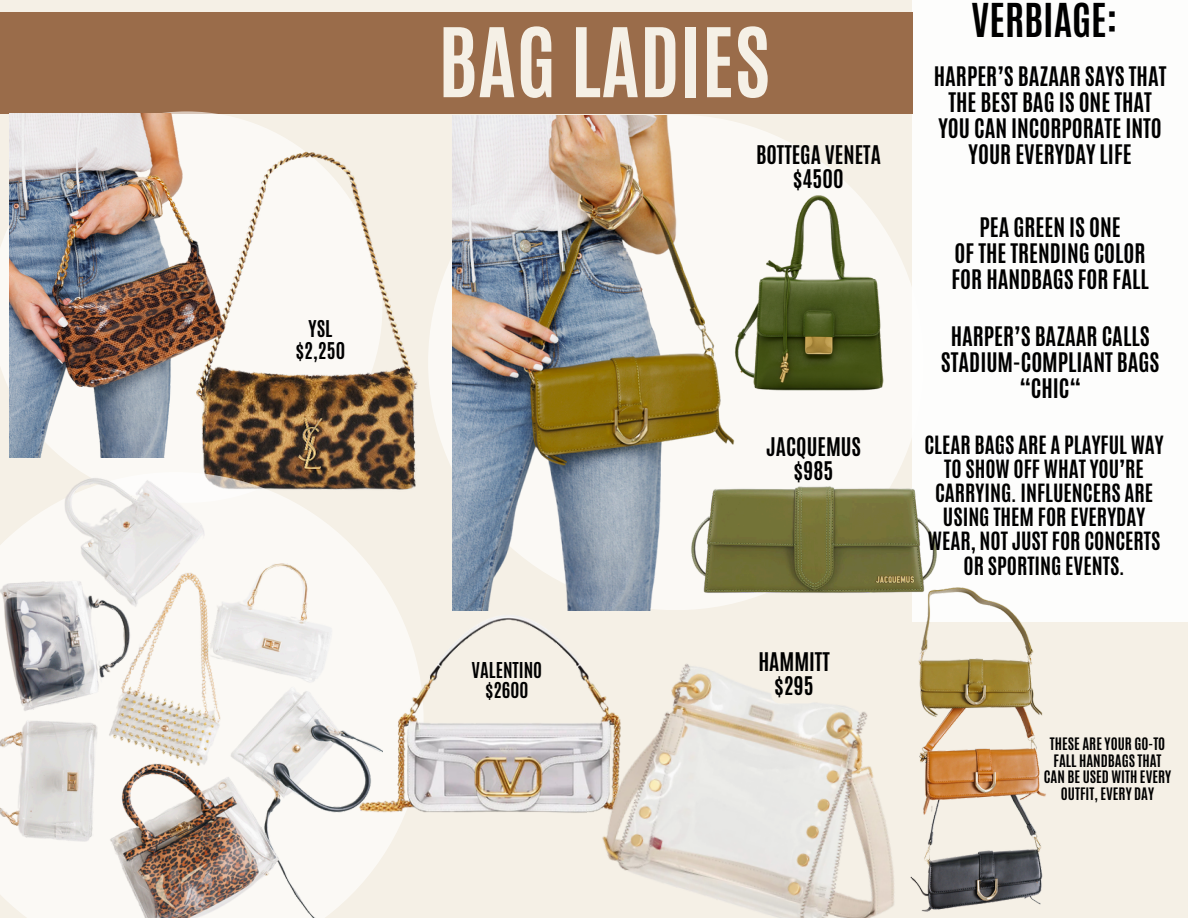
<style>
.page{position:relative;width:1188px;height:918px;background:#f5f0e6}
.page>*{position:absolute;margin:0;border:0;box-sizing:border-box;transform-origin:0 0}
.t1{font:700 81.45px "Antonio";color:#f5f0e6}
.t2{font:700 39px "Antonio";color:#000}
.t3{font:700 22.5px/25.8px "Antonio";color:#000;text-align:center}
.t4{font:700 21.45px/23.7px "Antonio";color:#000;text-align:center}
.t5{font:700 21px/24.2px "Antonio";color:#000;text-align:center}
.t6{font:700 19.35px/21.3px "Antonio";color:#000;text-align:center}
.t7{font:700 18.3px/20.1px "Antonio";color:#000;text-align:center}
.t8{font:700 14.4px "Antonio";color:#000}
</style>
<div class="page">
<div style="left:913px;top:0;width:275px;height:621px;background:#fff"></div>
<div style="left:0;top:12px;width:913px;height:102px;background:#9a6c4a"></div>
<svg style="left:0;top:111px;width:275px;height:277px"></svg>
<img style="left:239px;top:133px;width:179px;height:339px">
<img style="left:9px;top:113px;width:230px;height:291px">
<div style="left:428px;top:115px;width:496px;height:495px;background:#fbf9f5;border-radius:50%"></div>
<img style="left:452px;top:115px;width:296px;height:449px">
<img style="left:684px;top:472px;width:253px;height:121px">
<img style="left:735px;top:195px;width:148px;height:196px">
<img style="left:0;top:404px;width:382px;height:514px">
<img style="left:341px;top:560px;width:315px;height:284px">
<img style="left:583px;top:637px;width:281px;height:281px">
<img style="left:864px;top:560px;width:253px;height:358px">
<svg style="left:755px;top:646px;width:78px;height:58px"></svg>
<p class="t6" style="left:296px;top:319px;width:51px">YSL $2,250</p>
<p class="t1" style="left:438px;top:4px;width:334px">BAG LADIES</p>
<p class="t4" style="left:756px;top:143px;width:126px">BOTTEGA VENETA $4500</p>
<h4 class="t4" style="left:766px;top:435px;width:96px">JACQUEMUS $985</h4>
<h3 class="t7" style="left:472px;top:660px;width:72px">VALENTINO $2600</h3>
<h3 class="t4" style="left:758px;top:650px;width:73px">HAMMITT $295</h3>
<p class="t2" style="left:971px;top:-7px;width:148px">VERBIAGE:</p>
<h3 class="t3" style="left:934px;top:64px;width:234px">HARPER’S BAZAAR SAYS THAT<br>THE BEST BAG IS ONE THAT<br>YOU CAN INCORPORATE INTO<br>YOUR EVERYDAY LIFE</h3>
<h4 class="t3" style="left:952px;top:215px;width:199px">PEA GREEN IS ONE<br>OF THE TRENDING COLOR<br>FOR HANDBAGS FOR FALL</h4>
<p class="t3" style="left:941px;top:324px;width:220px">HARPER’S BAZAAR CALLS<br>STADIUM-COMPLIANT BAGS “CHIC“</p>
<h3 class="t5" style="left:924px;top:433px;width:241px">CLEAR BAGS ARE A PLAYFUL WAY<br>TO SHOW OFF WHAT YOU’RE<br>CARRYING. INFLUENCERS ARE<br>USING THEM FOR EVERYDAY<br>WEAR, NOT JUST FOR CONCERTS<br>OR SPORTING EVENTS.</h3>
<p class="t8" style="left:1050px;top:734px;width:117px">THESE ARE YOUR GO-TO</p>
<p class="t8" style="left:1054px;top:750px;width:110px">FALL HANDBAGS THAT</p>
<p class="t8" style="left:1044px;top:767px;width:129px">CAN BE USED WITH EVERY</p>
<p class="t8" style="left:1061px;top:783px;width:95px">OUTFIT, EVERY DAY</p>
</div>
